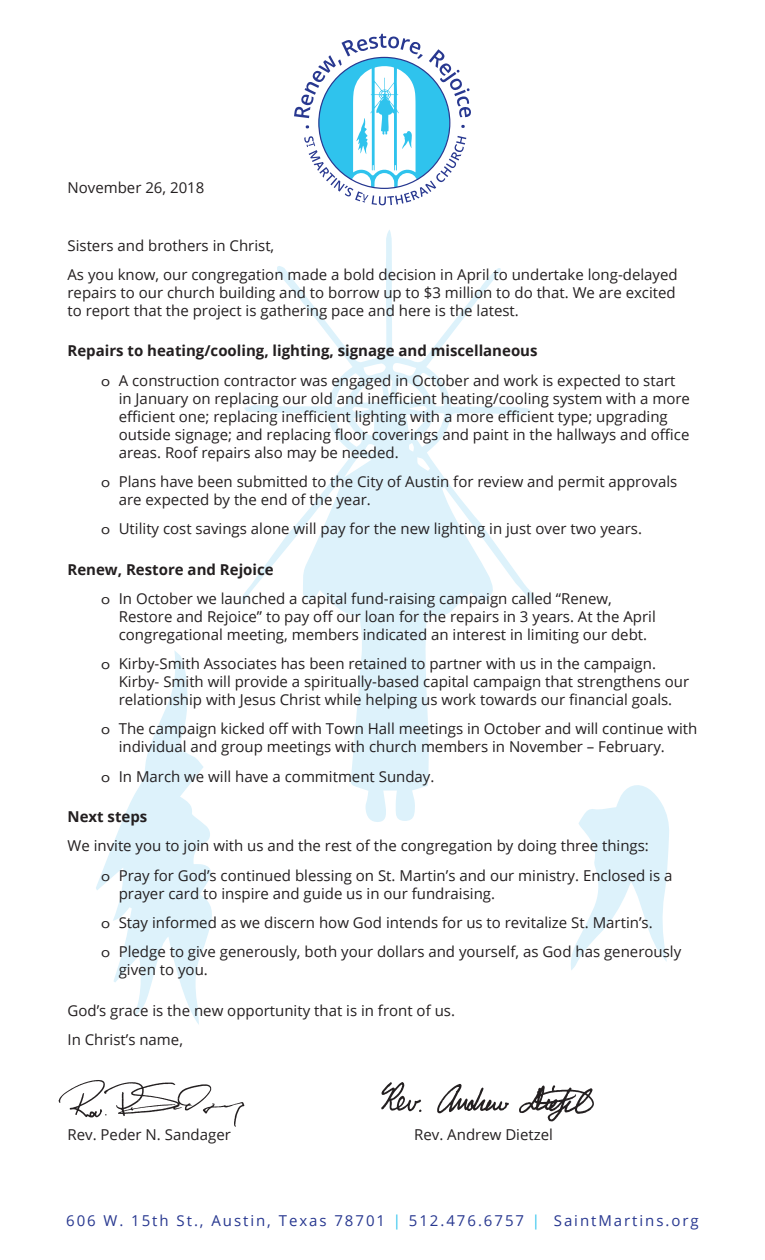
<style>
.page{position:relative;width:765px;height:1260px;background:#fff}
.page>*{position:absolute;margin:0;border:0;box-sizing:border-box;transform-origin:0 0}
.INDENTED_TEXT{font:15px/18px "Open Sans";color:#231f20}
.t1{font:700 15px "Open Sans";color:#231f20}
.t2{font:15px "Open Sans";letter-spacing:.13em;color:#283890}
.s1{font-family:"Courier"}
.s2{color:#2fc3ed}
</style>
<div class="page">
<svg style="left:96px;top:651px;width:116px;height:374px"></svg>
<svg style="left:571px;top:785px;width:98px;height:185px"></svg>
<svg style="left:241px;top:230px;width:294px;height:592px"></svg>
<svg style="left:294px;top:34px;width:177px;height:171px"></svg>
<img style="left:381px;top:1082px;width:213px;height:40px">
<img style="left:58px;top:1080px;width:187px;height:47px">
<p class="INDENTED_TEXT" style="left:68px;top:178px;width:138px">November 26, 2018</p>
<p class="INDENTED_TEXT" style="left:68px;top:236px;width:208px">Sisters and brothers in Christ,</p>
<p class="INDENTED_TEXT" style="left:68px;top:265px;width:612px">As you know, our congregation made a bold decision in April to undertake long-delayed repairs to our church building and to borrow up to $3 million to do that. We are excited to report that the project is gathering pace and here is the latest.</p>
<p class="t1" style="left:68px;top:340px;width:472px">Repairs to heating/cooling, lighting, signage and miscellaneous</p>
<p class="INDENTED_TEXT" style="left:119px;top:371px;width:573px;text-indent:-18px"><span class="s1">o</span> A construction contractor was engaged in October and work is expected to start in January on replacing our old and inefficient heating/cooling system with a more efficient one; replacing inefficient lighting with a more efficient type; upgrading outside signage; and replacing floor coverings and paint in the hallways and office areas. Roof repairs also may be needed.</p>
<p class="INDENTED_TEXT" style="left:119px;top:472px;width:560px;text-indent:-18px"><span class="s1">o</span> Plans have been submitted to the City of Austin for review and permit approvals are expected by the end of the year.</p>
<p class="INDENTED_TEXT" style="left:101px;top:519px;width:542px"><span class="s1">o</span> Utility cost savings alone will pay for the new lighting in just over two years.</p>
<p class="t1" style="left:68px;top:559px;width:208px">Renew, Restore and Rejoice</p>
<p class="INDENTED_TEXT" style="left:119px;top:589px;width:539px;text-indent:-18px"><span class="s1">o</span> In October we launched a capital fund-raising campaign called “Renew,<br>Restore and Rejoice” to pay off our loan for the repairs in 3 years. At the April congregational meeting, members indicated an interest in limiting our debt.</p>
<p class="INDENTED_TEXT" style="left:119px;top:654px;width:572px;text-indent:-18px"><span class="s1">o</span> Kirby-Smith Associates has been retained to partner with us in the campaign.<br>Kirby- Smith will provide a spiritually-based capital campaign that strengthens our relationship with Jesus Christ while helping us work towards our financial goals.</p>
<p class="INDENTED_TEXT" style="left:119px;top:720px;width:580px;text-indent:-18px"><span class="s1">o</span> The campaign kicked off with Town Hall meetings in October and will continue with individual and group meetings with church members in November – February.</p>
<p class="INDENTED_TEXT" style="left:101px;top:767px;width:335px"><span class="s1">o</span> In March we will have a commitment Sunday.</p>
<p class="t1" style="left:68px;top:806px;width:81px">Next steps</p>
<p class="INDENTED_TEXT" style="left:68px;top:837px;width:583px">We invite you to join with us and the rest of the congregation by doing three things:</p>
<p class="INDENTED_TEXT" style="left:119px;top:866px;width:555px;text-indent:-18px"><span class="s1">o</span> Pray for God’s continued blessing on St. Martin’s and our ministry. Enclosed is a prayer card to inspire and guide us in our fundraising.</p>
<p class="INDENTED_TEXT" style="left:101px;top:913px;width:553px"><span class="s1">o</span> Stay informed as we discern how God intends for us to revitalize St. Martin’s.</p>
<p class="INDENTED_TEXT" style="left:119px;top:942px;width:564px;text-indent:-18px"><span class="s1">o</span> Pledge to give generously, both your dollars and yourself, as God has generously given to you.</p>
<p class="INDENTED_TEXT" style="left:68px;top:1001px;width:389px">God’s grace is the new opportunity that is in front of us.</p>
<p class="INDENTED_TEXT" style="left:68px;top:1030px;width:117px">In Christ’s name,</p>
<p class="INDENTED_TEXT" style="left:68px;top:1125px;width:165px">Rev. Peder N. Sandager</p>
<p class="INDENTED_TEXT" style="left:414px;top:1125px;width:140px">Rev. Andrew Dietzel</p>
<p class="t2" style="left:66px;top:1211px;width:634px">606 W. 15th St., Austin, Texas 78701 <span class="s2">|</span> 512.476.6757 <span class="s2">|</span> SaintMartins.org</p>
</div>
